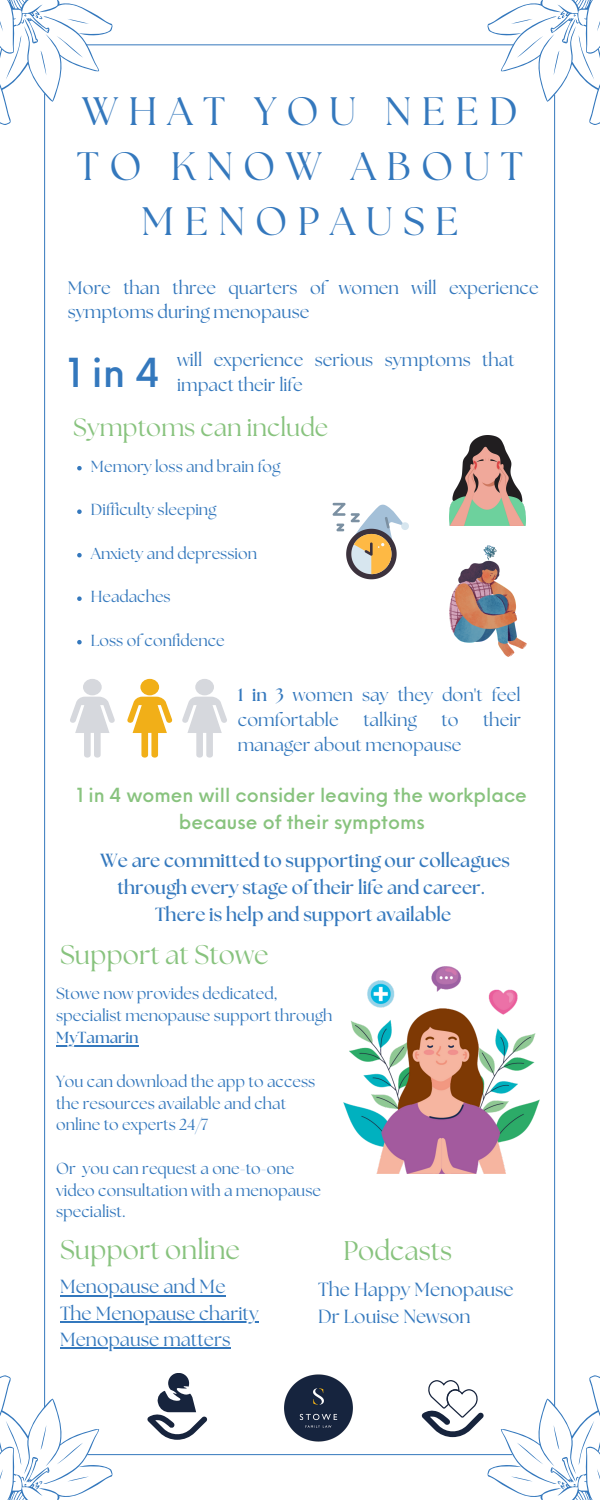
<style>
.page{position:relative;width:600px;height:1500px;background:#fff}
.page>*{position:absolute;margin:0;border:0;box-sizing:border-box;transform-origin:0 0}
.t1{font:39.6px/54.8px "The Seasons";letter-spacing:.26em;color:#3478bd;text-align:center}
.t2{font:500 39px "Neue Einstellung";color:#3478bd}
.t3{font:27px "The Seasons";color:#88c37e}
.t4{font:25px "The Seasons";color:#88c37e}
.t5{font:700 19px/27px "The Seasons";color:#3478bd;text-align:center}
.t6{font:19px/26.2px "The Seasons";color:#3478bd}
.t7{font:500 19px/26.2px "Neue Einstellung";color:#88c37e;text-align:center}
.t8{font:18px/24.8px "The Seasons";color:#3478bd}
.t9{font:16px/21.8px "The Seasons";color:#3478bd}
.t10{font:700 16px "The Seasons";color:#3478bd}
.s1{font-weight:700}
</style>
<div class="page">
<svg style="left:0;top:0;width:112px;height:145px"></svg>
<svg style="left:488px;top:0;width:112px;height:145px"></svg>
<hr style="left:86px;top:44px;width:427px;height:1px;background:#3478bd">
<svg style="left:0;top:1355px;width:112px;height:145px"></svg>
<hr style="left:44px;top:93px;width:1px;height:1314px;background:#3478bd">
<hr style="left:554px;top:95px;width:1px;height:1311px;background:#3478bd">
<hr style="left:87px;top:1454px;width:425px;height:1px;background:#3478bd">
<svg style="left:422px;top:1355px;width:178px;height:145px"></svg>
<img style="left:284px;top:1374px;width:69px;height:68px">
<img style="left:344px;top:967px;width:195px;height:206px">
<svg style="left:147px;top:1373px;width:60px;height:67px"></svg>
<img style="left:449px;top:436px;width:77px;height:89px">
<svg style="left:333px;top:503px;width:76px;height:76px"></svg>
<img style="left:449px;top:545px;width:78px;height:111px">
<svg style="left:182px;top:697px;width:45px;height:61px"></svg>
<div style="left:195px;top:679px;width:19px;height:16px;background:#d6d8dd;border-radius:50%"></div>
<svg style="left:77px;top:466px;width:5px;height:4px"></svg>
<svg style="left:77px;top:509px;width:5px;height:5px"></svg>
<svg style="left:77px;top:553px;width:5px;height:4px"></svg>
<svg style="left:77px;top:596px;width:5px;height:5px"></svg>
<svg style="left:77px;top:640px;width:5px;height:4px"></svg>
<hr style="left:56px;top:1045px;width:83px;height:1px;background:#3478bd">
<svg style="left:127px;top:697px;width:46px;height:61px"></svg>
<div style="left:140px;top:679px;width:19px;height:16px;background:#f1af18;border-radius:50%"></div>
<svg style="left:70px;top:697px;width:45px;height:61px"></svg>
<div style="left:83px;top:679px;width:19px;height:16px;background:#d6d8dd;border-radius:50%"></div>
<hr style="left:60px;top:1295px;width:166px;height:1px;background:#3478bd">
<hr style="left:60px;top:1321px;width:199px;height:2px;background:#3478bd">
<hr style="left:60px;top:1347px;width:171px;height:2px;background:#3478bd">
<h1 class="t1" style="left:77px;top:86px;width:448px">WHAT YOU NEED<br>TO KNOW ABOUT<br>MENOPAUSE</h1>
<p class="t8" style="left:68px;top:276px;width:472px">More than three quarters of women will experience symptoms during menopause</p>
<h2 class="t2" style="left:68px;top:338px;width:94px">1in4</h2>
<p class="t8" style="left:177px;top:348px;width:339px">will experience serious symptoms that impact their life</p>
<h3 class="t4" style="left:73px;top:416px;width:257px">Symptoms can include</h3>
<p class="t9" style="left:91px;top:457px;width:191px">Memory loss and brain fog</p>
<p class="t9" style="left:91px;top:500px;width:127px">Difficulty sleeping</p>
<p class="t9" style="left:91px;top:544px;width:168px">Anxiety and depression</p>
<p class="t9" style="left:91px;top:587px;width:81px">Headaches</p>
<p class="t9" style="left:91px;top:631px;width:135px">Loss of confidence</p>
<p class="t8" style="left:238px;top:684px;width:285px"><span class="s1">1 in 3</span> women say they don't feel comfortable</p>
<p class="t8" style="left:363px;top:709px;width:55px">talking</p>
<p class="t8" style="left:442px;top:709px;width:19px">to</p>
<p class="t8" style="left:483px;top:709px;width:39px">their</p>
<p class="t8" style="left:238px;top:733px;width:225px">manager about menopause</p>
<p class="t7" style="left:77px;top:781px;width:452px">1 in 4 women will consider leaving the workplace because of their symptoms</p>
<p class="t5" style="left:100px;top:848px;width:412px">We are committed to supporting our colleagues through every stage of their life and career.<br>There is help and support available</p>
<h3 class="t3" style="left:60px;top:942px;width:210px">Support at Stowe</h3>
<p class="t9" style="left:56px;top:984px;width:278px">Stowe now provides dedicated, specialist menopause support through</p>
<p class="t10" style="left:56px;top:1030px;width:84px">MyTamarin</p>
<p class="t9" style="left:56px;top:1071px;width:261px">You can download the app to access the resources available and chat online to experts 24/7</p>
<p class="t9" style="left:56px;top:1158px;width:266px">Or you can request a one-to-one video consultation with a menopause specialist.</p>
<h3 class="t3" style="left:60px;top:1238px;width:182px">Support online</h3>
<p class="t6" style="left:60px;top:1275px;width:200px">Menopause and Me<br>The Menopause charity<br>Menopause matters</p>
<h3 class="t3" style="left:343px;top:1239px;width:110px">Podcasts</h3>
<p class="t6" style="left:318px;top:1278px;width:197px">The Happy Menopause<br>Dr Louise Newson</p>
</div>
